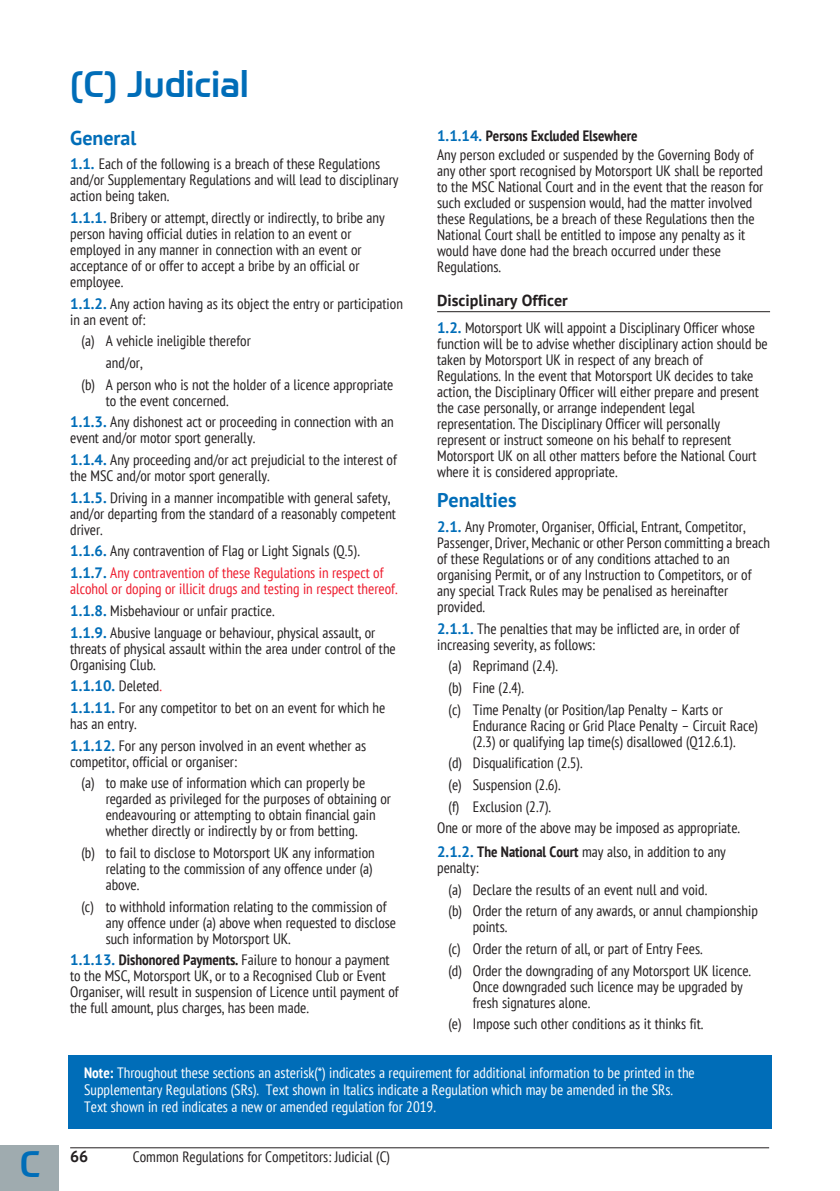
<style>
.page{position:relative;width:840px;height:1191px;background:#fff}
.page>*{position:absolute;margin:0;border:0;box-sizing:border-box;transform-origin:0 0}
.t1{font:500 36px "Prometo";color:#006db8}
.t2{font:700 20px "PT Sans";color:#006db8}
.t3{font:700 16px "PT Sans";color:#231f20}
.t4{font:15px/16px "PT Sans Narrow";color:#231f20}
.t5{font:15px/17px "PT Sans Narrow";color:#fff}
.t6{font:15px/21.6px "PT Sans Narrow";color:#ee1b2d}
.s1{font-family:"PT Sans";font-weight:700;color:#006db8}
.s2{color:#231f20}
.s3{color:#ee1b2d}
.s4{font-family:"PT Sans";font-weight:700;font-stretch:condensed}
</style>
<div class="page">
<div style="left:0;top:1145px;width:58px;height:46px;background:#9fabaf"></div>
<hr style="left:70px;top:1147px;width:698px;height:1px;background:#231f20">
<hr style="left:437px;top:311px;width:332px;height:1px;background:#231f20">
<div style="left:68px;top:1055px;width:703px;height:73px;background:#006db8"></div>
<p class="t1" style="left:70px;top:59px;width:180px">(C) Judicial</p>
<p class="t2" style="left:70px;top:127px;width:68px">General</p>
<p class="t4" style="left:70px;top:156px;width:330px"><span class="s1">1.1.</span> Each of the following is a breach of these Regulations and/or Supplementary Regulations and will lead to disciplinary action being taken.</p>
<p class="t4" style="left:70px;top:209px;width:316px"><span class="s1">1.1.1.</span> Bribery or attempt, directly or indirectly, to bribe any person having official duties in relation to an event or employed in any manner in connection with an event or acceptance of or offer to accept a bribe by an official or employee.</p>
<p class="t4" style="left:70px;top:295px;width:334px"><span class="s1">1.1.2.</span> Any action having as its object the entry or participation in an event of:</p>
<p class="t4" style="left:81px;top:333px;width:171px">(a) A vehicle ineligible therefor</p>
<p class="t4" style="left:106px;top:354px;width:38px">and/or,</p>
<p class="t4" style="left:81px;top:376px;width:313px">(b) A person who is not the holder of a licence appropriate</p>
<p class="t4" style="left:70px;top:389px;width:325px;line-height:21.6px;text-indent:36px">to the event concerned.<br><span class="s1">1.1.3.</span> Any dishonest act or proceeding in connection with an</p>
<p class="t4" style="left:70px;top:427px;width:328px;line-height:21.6px">event and/or motor sport generally.<br><span class="s1">1.1.4.</span> Any proceeding and/or act prejudicial to the interest of</p>
<p class="t4" style="left:70px;top:465px;width:321px;line-height:21.6px">the MSC and/or motor sport generally.<br><span class="s1">1.1.5.</span> Driving in a manner incompatible with general safety,</p>
<p class="t4" style="left:70px;top:505px;width:327px">and/or departing from the standard of a reasonably competent driver.</p>
<p class="t6" style="left:70px;top:540px;width:315px"><span class="s1">1.1.6.</span> <span class="s2">Any contravention of Flag or Light Signals (Q.5).<br></span><span class="s1">1.1.7.</span> Any contravention of these Regulations in respect of</p>
<p class="t4" style="left:70px;top:578px;width:328px;line-height:21.6px"><span class="s3">alcohol or doping or illicit drugs and testing in respect thereof.<br></span><span class="s1">1.1.8.</span> Misbehaviour or unfair practice.<br><span class="s1">1.1.9.</span> Abusive language or behaviour, physical assault, or</p>
<p class="t4" style="left:70px;top:640px;width:327px">threats of physical assault within the area under control of the<br>Organising Club.</p>
<p class="t4" style="left:70px;top:675px;width:316px;line-height:21.6px"><span class="s1">1.1.10.</span> Deleted<span class="s3">.<br></span><span class="s1">1.1.11.</span> For any competitor to bet on an event for which he</p>
<p class="t4" style="left:70px;top:712px;width:297px;line-height:21.6px">has an entry.<br><span class="s1">1.1.12.</span> For any person involved in an event whether as</p>
<p class="t4" style="left:81px;top:750px;width:285px;line-height:21.6px;text-indent:-11px">competitor, official or organiser:<br>(a) to make use of information which can properly be</p>
<p class="t4" style="left:106px;top:790px;width:286px">regarded as privileged for the purposes of obtaining or endeavouring or attempting to obtain financial gain whether directly or indirectly by or from betting.</p>
<p class="t4" style="left:106px;top:844px;width:270px;text-indent:-24px">(b) to fail to disclose to Motorsport UK any information relating to the commission of any offence under (a) above.</p>
<p class="t4" style="left:106px;top:898px;width:292px;text-indent:-24px">(c) to withhold information relating to the commission of any offence under (a) above when requested to disclose such information by Motorsport UK.</p>
<p class="t4" style="left:70px;top:952px;width:330px"><span class="s1">1.1.13.</span> <span class="s4">Dishonored Payments.</span> Failure to honour a payment to the MSC, Motorsport UK, or to a Recognised Club or Event Organiser, will result in suspension of Licence until payment of the full amount, plus charges, has been made.</p>
<p class="t4" style="left:437px;top:126px;width:318px;line-height:18.8px"><span class="s1">1.1.14.</span> <span class="s4">Persons Excluded Elsewhere<br></span>Any person excluded or suspended by the Governing Body of</p>
<p class="t4" style="left:437px;top:162px;width:327px">any other sport recognised by Motorsport UK shall be reported to the MSC National Court and in the event that the reason for such excluded or suspension would, had the matter involved these Regulations, be a breach of these Regulations then the National Court shall be entitled to impose any penalty as it would have done had the breach occurred under these Regulations.</p>
<p class="t3" style="left:437px;top:291px;width:132px">Disciplinary Officer</p>
<p class="t4" style="left:437px;top:319px;width:332px"><span class="s1">1.2.</span> Motorsport UK will appoint a Disciplinary Officer whose function will be to advise whether disciplinary action should be taken by Motorsport UK in respect of any breach of Regulations. In the event that Motorsport UK decides to take action, the Disciplinary Officer will either prepare and present the case personally, or arrange independent legal representation. The Disciplinary Officer will personally represent or instruct someone on his behalf to represent Motorsport UK on all other matters before the National Court where it is considered appropriate.</p>
<p class="t2" style="left:437px;top:489px;width:81px">Penalties</p>
<p class="t4" style="left:437px;top:518px;width:334px"><span class="s1">2.1.</span> Any Promoter, Organiser, Official, Entrant, Competitor, Passenger, Driver, Mechanic or other Person committing a breach of these Regulations or of any conditions attached to an organising Permit, or of any Instruction to Competitors, or of any special Track Rules may be penalised as hereinafter provided.</p>
<p class="t4" style="left:437px;top:620px;width:304px"><span class="s1">2.1.1.</span> The penalties that may be inflicted are, in order of increasing severity, as follows:</p>
<p class="t4" style="left:448px;top:655px;width:276px;line-height:21.6px">(a) Reprimand (2.4).<br>(b) Fine (2.4).<br>(c) Time Penalty (or Position/lap Penalty – Karts or</p>
<p class="t4" style="left:472px;top:717px;width:287px">Endurance Racing or Grid Place Penalty – Circuit Race) (2.3) or qualifying lap time(s) disallowed (Q12.6.1).</p>
<p class="t4" style="left:448px;top:755px;width:135px">(d) Disqualification (2.5).</p>
<p class="t4" style="left:448px;top:776px;width:113px">(e) Suspension (2.6).</p>
<p class="t4" style="left:448px;top:798px;width:104px">(f) Exclusion (2.7).</p>
<p class="t4" style="left:437px;top:820px;width:304px">One or more of the above may be imposed as appropriate.</p>
<p class="t4" style="left:437px;top:843px;width:290px"><span class="s1">2.1.2.</span> <span class="s4">The National Court</span> may also, in addition to any penalty:</p>
<p class="t4" style="left:448px;top:878px;width:311px;line-height:21.6px">(a) Declare the results of an event null and void.<br>(b) Order the return of any awards, or annul championship</p>
<p class="t4" style="left:448px;top:916px;width:304px;line-height:21.6px;text-indent:24px">points.<br>(c) Order the return of all, or part of Entry Fees.<br>(d) Order the downgrading of any Motorsport UK licence.</p>
<p class="t4" style="left:472px;top:978px;width:272px">Once downgraded such licence may be upgraded by fresh signatures alone.</p>
<p class="t4" style="left:448px;top:1015px;width:256px">(e) Impose such other conditions as it thinks fit.</p>
<p class="t5" style="left:84px;top:1064px;width:612px"><span class="s4">Note:</span> Throughout these sections an asterisk(*) indicates a requirement for additional information to be printed in the<br>Supplementary Regulations (SRs). Text shown in Italics indicate a Regulation which may be amended in the SRs.<br>Text shown in red indicates a new or amended regulation for 2019.</p>
<p class="t1" style="left:20px;top:1139px;width:22px">C</p>
<p class="t3" style="left:70px;top:1148px;width:20px">66</p>
<p class="t4" style="left:133px;top:1148px;width:258px">Common Regulations for Competitors: Judicial (C)</p>
</div>
